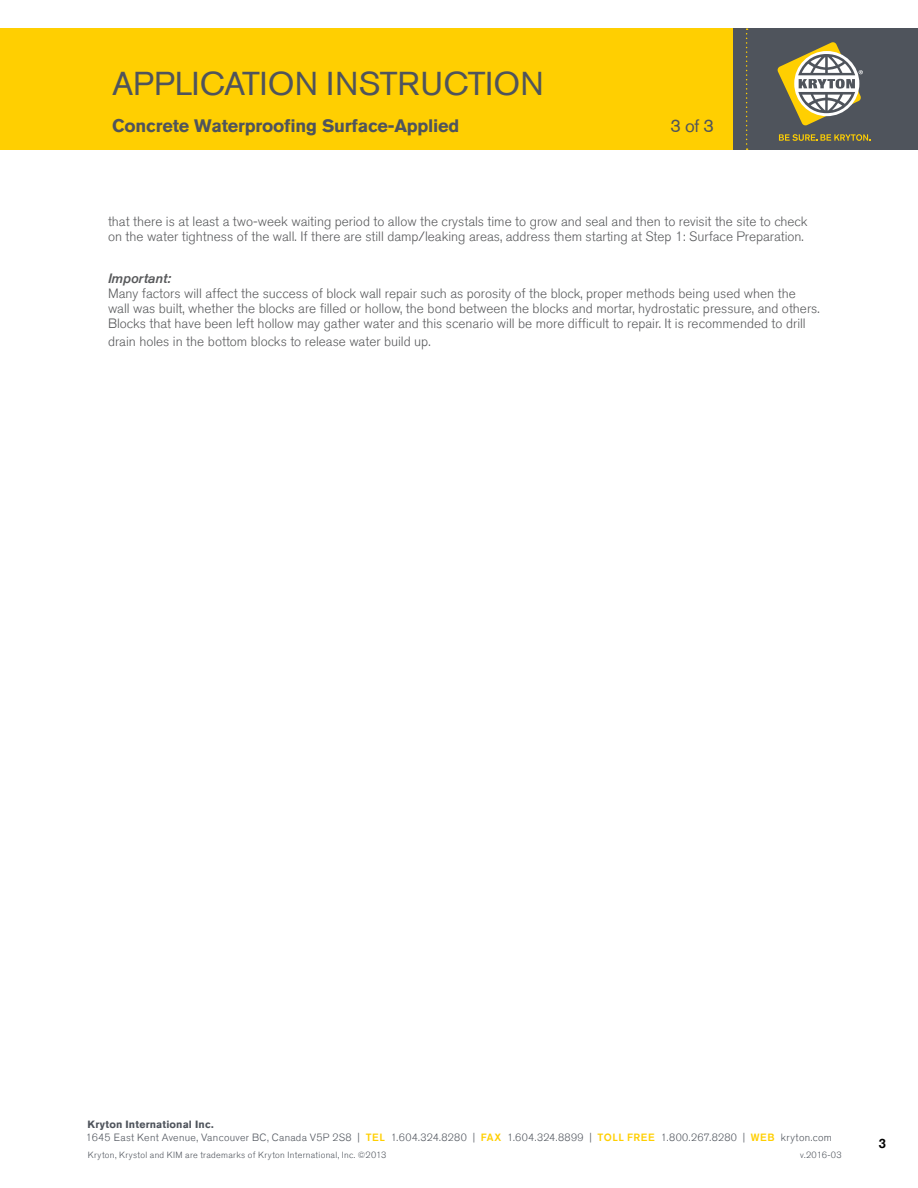
<style>
.page{position:relative;width:918px;height:1188px;background:#fff}
.page>*{position:absolute;margin:0;border:0;box-sizing:border-box;transform-origin:0 0}
.t1{font:33px "Akzidenz Grotesk Std";letter-spacing:.01em;color:#4f545c}
.t2{font:700 18px "Akzidenz Grotesk Std";letter-spacing:-.01em;color:#4f545c}
.t3{font:18px "Akzidenz Grotesk Std";color:#4f545c}
.t4{font:300 13.5px/15px "Akzidenz Grotesk Std";color:#58595b}
.t5{font:italic 500 13.5px "Akzidenz Grotesk Std";color:#58595b}
.t6{font:500 13.5px "Akzidenz Grotesk Std";color:#000}
.t7{font:300 10.5px "Akzidenz Grotesk Std";letter-spacing:.03em;color:#4f545c}
.t8{font:700 10.5px "Akzidenz Grotesk Std";letter-spacing:.015em;color:#4f545c}
.t9{font:300 9px "Akzidenz Grotesk Std";letter-spacing:.035em;color:#4f545c}
.s1{font-weight:500;color:#ffcf01}
</style>
<div class="page">
<div style="left:0;top:29px;width:918px;height:121px;background:#ffcf01"></div>
<div style="left:733px;top:28px;width:185px;height:122px;background:#4f545c"></div>
<svg style="left:746px;top:28px;width:2px;height:122px"></svg>
<svg style="left:779px;top:134px;width:91px;height:7px"></svg>
<svg style="left:777px;top:42px;width:86px;height:84px"></svg>
<h1 class="t1" style="left:112px;top:64px;width:433px">APPLICATION INSTRUCTION</h1>
<h2 class="t2" style="left:112px;top:116px;width:349px">Concrete Waterproofing Surface-Applied</h2>
<h2 class="t3" style="left:670px;top:116px;width:45px">3 of 3</h2>
<p class="t4" style="left:108px;top:214px;width:701px">that there is at least a two-week waiting period to allow the crystals time to grow and seal and then to revisit the site to check on the water tightness of the wall. If there are still damp/leaking areas, address them starting at Step 1: Surface Preparation.</p>
<p class="t5" style="left:108px;top:271px;width:65px">Important:</p>
<p class="t4" style="left:108px;top:286px;width:713px">Many factors will affect the success of block wall repair such as porosity of the block, proper methods being used when the wall was built, whether the blocks are filled or hollow, the bond between the blocks and mortar, hydrostatic pressure, and others.<br>Blocks that have been left hollow may gather water and this scenario will be more difficult to repair. It is recommended to drill</p>
<p class="t4" style="left:108px;top:334px;width:324px">drain holes in the bottom blocks to release water build up.</p>
<p class="t8" style="left:88px;top:1119px;width:128px">Kryton International Inc.</p>
<p class="t7" style="left:86px;top:1132px;width:748px">1645 East Kent Avenue, Vancouver BC, Canada V5P 2S8 | <span class="s1">TEL</span> 1.604.324.8280 | <span class="s1">FAX</span> 1.604.324.8899 | <span class="s1">TOLL FREE</span> 1.800.267.8280 | <span class="s1">WEB</span> kryton.com</p>
<p class="t9" style="left:88px;top:1150px;width:300px">Kryton, Krystol and KIM are trademarks of Kryton International, Inc. ©2013</p>
<p class="t9" style="left:800px;top:1150px;width:43px">v.2016-03</p>
<p class="t6" style="left:879px;top:1135px;width:9px">3</p>
</div>
